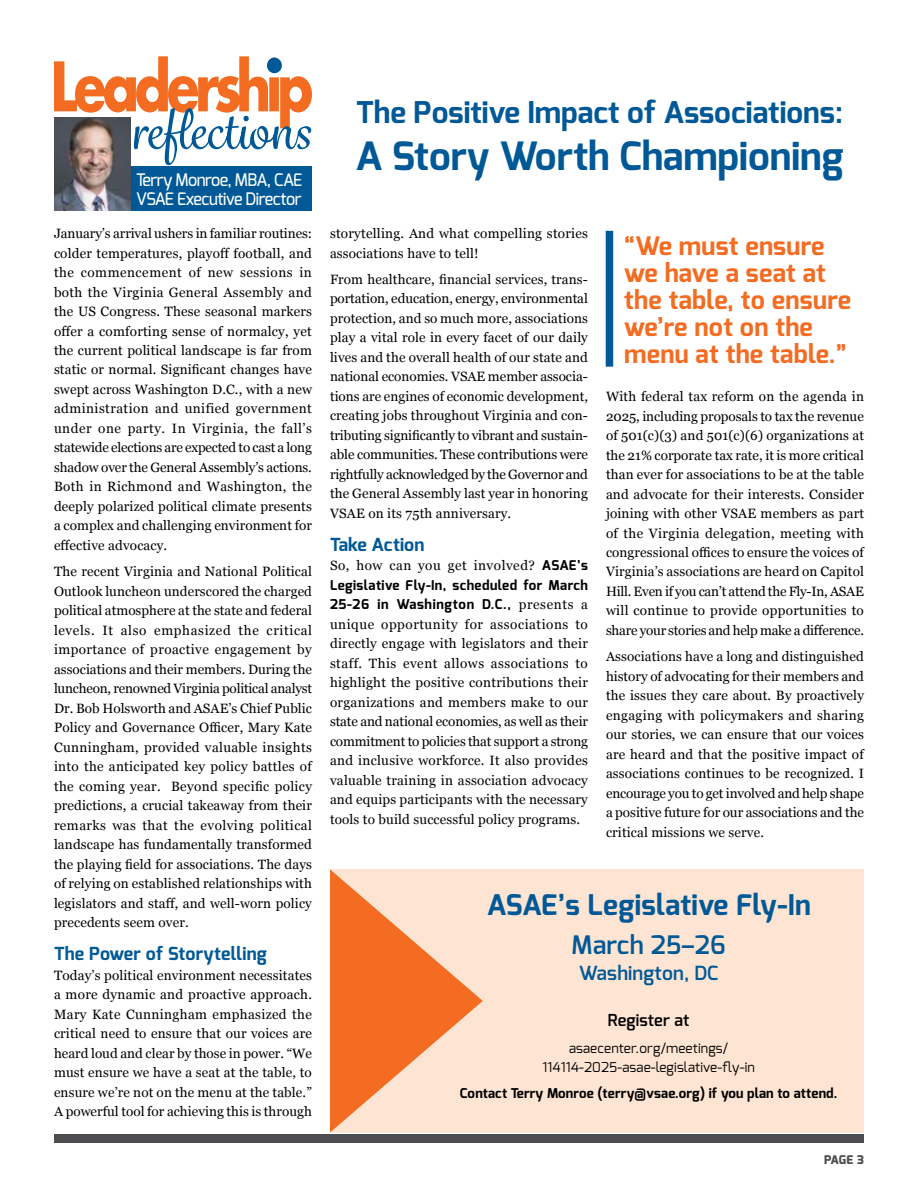
<style>
.page{position:relative;width:918px;height:1188px;background:#fff}
.page>*{position:absolute;margin:0;border:0;box-sizing:border-box;transform-origin:0 0}
.t1{font:700 39px "Exo";color:#005996}
.t2{font:700 30px "Exo";color:#005996}
.t3{font:700 28.5px "Exo";letter-spacing:.01em;color:#005996}
.t4{font:700 25.5px/27px "Exo";letter-spacing:.01em;color:#f36c21}
.t5{font:600 25.5px "Exo";letter-spacing:.01em;color:#005996}
.t6{font:600 19.5px "Exo";letter-spacing:.01em;color:#005996}
.t7{font:700 18px "Exo";letter-spacing:.01em;color:#005996}
.t8{font:500 17.25px/18.9px "Exo";letter-spacing:-.03em;color:#fff;scale:.94 1}
.t9{font:600 16.5px "Exo";letter-spacing:.01em;color:#000}
.t10{font:13.5px/19.5px "Georgia";letter-spacing:.01em;color:#000;text-align:justify}
.t11{font:700 13.5px/19.5px "Exo";letter-spacing:.03em;color:#000}
.t12{font:13.5px/19.5px "Exo";letter-spacing:.01em;color:#000;text-align:center}
.t13{font:700 13.5px "Exo";letter-spacing:.01em;color:#000}
.t14{font:13.5px "Georgia";letter-spacing:.04em;color:#000}
.t15{font:800 12px "Exo";color:#4d4d4f}
.s1{font-family:"Exo";font-weight:700}
.s2{font-family:"Georgia";font-weight:400}
</style>
<div class="page">
<div style="left:54px;top:1134px;width:810px;height:9px;background:#4d4d4f"></div>
<div style="left:606px;top:231px;width:7px;height:136px;background:#005996"></div>
<div style="left:56px;top:166px;width:256px;height:45px;background:#005996"></div>
<img style="left:54px;top:165px;width:76px;height:46px">
<svg style="left:54px;top:56px;width:258px;height:109px"></svg>
<div style="left:267px;top:58px;width:15px;height:15px;background:#005996;border-radius:50%"></div>
<div style="left:330px;top:869px;width:534px;height:263px;background:#fee5d3"></div>
<svg style="left:330px;top:869px;width:153px;height:264px"></svg>
<p class="t8" style="left:136px;top:170px;width:178px">Terry Monroe, MBA, CAE<br>VSAE Executive Director</p>
<p class="t10" style="left:54px;top:223px;width:260px">January’s arrival ushers in familiar routines: colder temperatures, playoff football, and the commencement of new sessions in both the Virginia General Assembly and the US Congress. These seasonal markers offer a comforting sense of normalcy, yet the current political landscape is far from static or normal. Significant changes have swept across Washington D.C., with a new administration and unified government under one party. In Virginia, the fall’s statewide elections are expected to cast a long shadow over the General Assembly’s actions.<br>Both in Richmond and Washington, the deeply polarized political climate presents a complex and challenging environment for effective advocacy.</p>
<p class="t10" style="left:54px;top:561px;width:260px">The recent Virginia and National Political Outlook luncheon underscored the charged political atmosphere at the state and federal levels. It also emphasized the critical importance of proactive engagement by associations and their members. During the luncheon, renowned Virginia political analyst Dr. Bob Holsworth and ASAE’s Chief Public Policy and Governance Officer, Mary Kate Cunningham, provided valuable insights into the anticipated key policy battles of the coming year. Beyond specific policy predictions, a crucial takeaway from their remarks was that the evolving political landscape has fundamentally transformed the playing field for associations. The days of relying on established relationships with legislators and staff, and well-worn policy precedents seem over.</p>
<h3 class="t7" style="left:54px;top:942px;width:214px">The Power of Storytelling</h3>
<p class="t10" style="left:54px;top:965px;width:260px">Today’s political environment necessitates a more dynamic and proactive approach.<br>Mary Kate Cunningham emphasized the critical need to ensure that our voices are heard loud and clear by those in power. “We must ensure we have a seat at the table, to ensure we’re not on the menu at the table.” A powerful tool for achieving this is through</p>
<h2 class="t2" style="left:356px;top:93px;width:488px">The Positive Impact of Associations:</h2>
<h1 class="t1" style="left:356px;top:131px;width:490px">A Story Worth Championing</h1>
<p class="t10" style="left:330px;top:223px;width:260px">storytelling. And what compelling stories associations have to tell!</p>
<p class="t10" style="left:330px;top:269px;width:260px">From healthcare, financial services, trans&shy;portation, education, energy, environmental protection, and so much more, associations play a vital role in every facet of our daily lives and the overall health of our state and national economies. VSAE member associa&shy;tions are engines of economic development, creating jobs throughout Virginia and con&shy;tributing significantly to vibrant and sustain&shy;able communities. These contributions were rightfully acknowledged by the Governor and the General Assembly last year in honoring VSAE on its 75th anniversary.</p>
<h3 class="t7" style="left:330px;top:533px;width:96px">Take Action</h3>
<p class="t14" style="left:330px;top:556px;width:260px">So, how can you get involved? <span class="s1">ASAE’s</span></p>
<p class="t11" style="left:330px;top:575px;width:260px">Legislative Fly-In, scheduled for March<br>25-26 in Washington D.C., <span class="s2">presents a</span></p>
<p class="t10" style="left:330px;top:614px;width:260px">unique opportunity for associations to directly engage with legislators and their staff. This event allows associations to highlight the positive contributions their organizations and members make to our state and national economies, as well as their commitment to policies that support a strong and inclusive workforce. It also provides valuable training in association advocacy and equips participants with the necessary tools to build successful policy programs.</p>
<h3 class="t4" style="left:624px;top:232px;width:228px">“We must ensure we have a seat at the table, to ensure we’re not on the menu at the table.”</h3>
<p class="t10" style="left:606px;top:386px;width:260px">With federal tax reform on the agenda in 2025, including proposals to tax the revenue of 501(c)(3) and 501(c)(6) organizations at the 21% corporate tax rate, it is more critical than ever for associations to be at the table and advocate for their interests. Consider joining with other VSAE members as part of the Virginia delegation, meeting with congressional offices to ensure the voices of Virginia’s associations are heard on Capitol Hill. Even if you can’t attend the Fly-In, ASAE will continue to provide opportunities to share your stories and help make a difference.</p>
<p class="t10" style="left:606px;top:646px;width:260px">Associations have a long and distinguished history of advocating for their members and the issues they care about. By proactively engaging with policymakers and sharing our stories, we can ensure that our voices are heard and that the positive impact of associations continues to be recognized. I encourage you to get involved and help shape a positive future for our associations and the critical missions we serve.</p>
<h3 class="t3" style="left:487px;top:887px;width:325px">ASAE’s Legislative Fly-In</h3>
<h3 class="t5" style="left:572px;top:928px;width:156px">March 25–26</h3>
<h3 class="t6" style="left:579px;top:960px;width:141px">Washington, DC</h3>
<p class="t9" style="left:608px;top:1010px;width:83px">Register at</p>
<p class="t12" style="left:543px;top:1038px;width:214px">asaecenter.org/meetings/<br>114114-2025-asae-legislative-fly-in</p>
<p class="t13" style="left:460px;top:1085px;width:379px">Contact Terry Monroe (terry@vsae.org) if you plan to attend.</p>
<p class="t15" style="left:824px;top:1152px;width:41px">PAGE 3</p>
</div>
